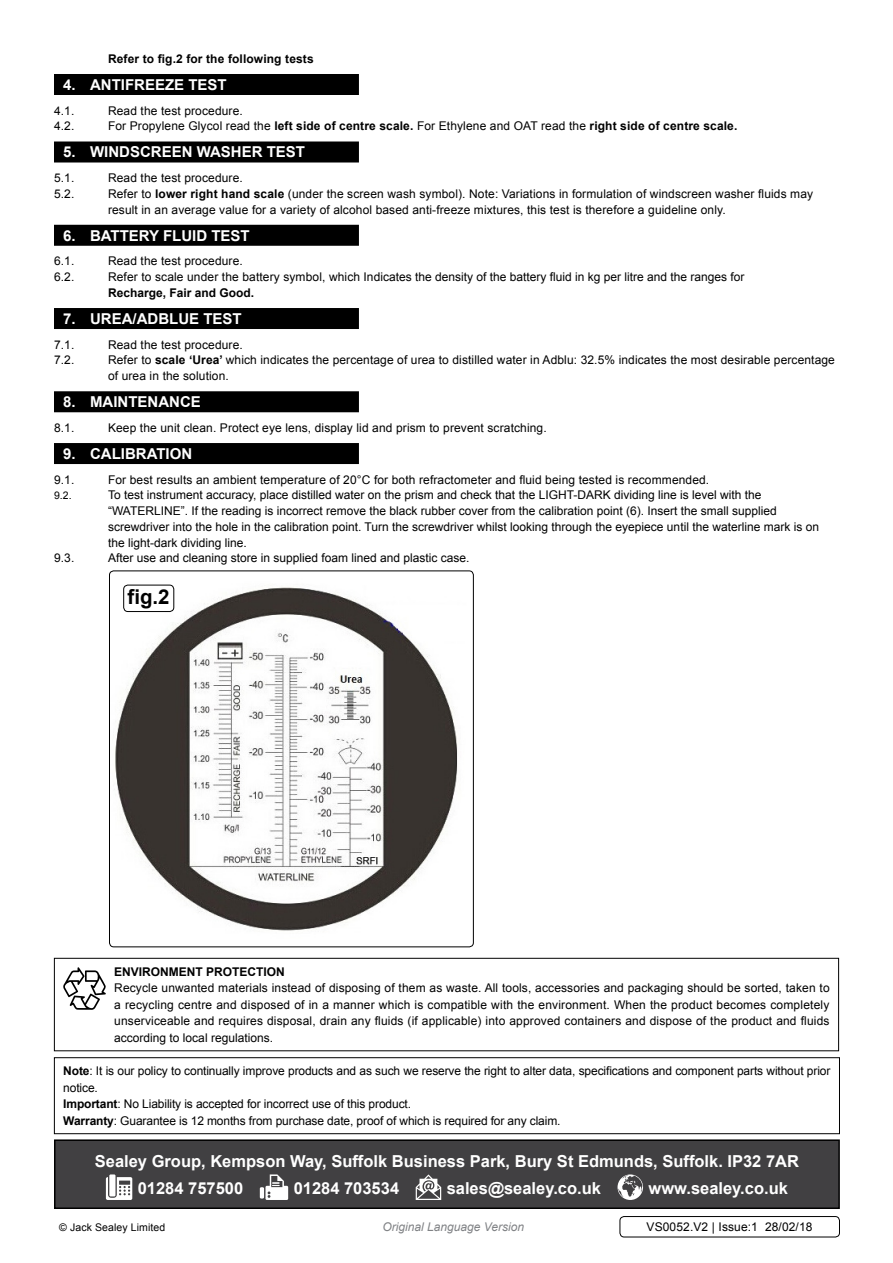
<style>
.page{position:relative;width:893px;height:1263px;background:#fff}
.page>*{position:absolute;margin:0;border:0;box-sizing:border-box;transform-origin:0 0}
.t1{font:700 20.4px "Arial";color:#000}
.t2{font:700 16.5px/26.7px "Arial";color:#fff}
.t3{font:700 15px "Arial";color:#fff}
.t4{font:12px/16.5px "Arial";color:#000}
.t5{font:700 12px "Arial";letter-spacing:.01em;color:#000}
.t6{font:italic 12px "Arial";color:#808285}
.t7{font:10.5px "Arial";letter-spacing:.01em;color:#000}
.s1{font-weight:700}
</style>
<div class="page">
<div style="left:54px;top:74px;width:305px;height:21px;background:#000"></div>
<div style="left:54px;top:141px;width:305px;height:21px;background:#000"></div>
<div style="left:54px;top:225px;width:305px;height:21px;background:#000"></div>
<div style="left:54px;top:308px;width:305px;height:21px;background:#000"></div>
<div style="left:54px;top:391px;width:305px;height:21px;background:#000"></div>
<div style="left:54px;top:443px;width:305px;height:21px;background:#000"></div>
<div style="left:55px;top:1140px;width:784px;height:68px;background:#414042"></div>
<svg style="left:106px;top:1177px;width:26px;height:23px"></svg>
<div style="left:109px;top:1174px;width:6px;height:22px;background:#fff"></div>
<hr style="left:260px;top:1187px;width:4px;height:11px;background:#fff">
<svg style="left:265px;top:1174px;width:23px;height:26px"></svg>
<svg style="left:416px;top:1174px;width:25px;height:26px"></svg>
<svg style="left:617px;top:1174px;width:26px;height:26px"></svg>
<div style="left:54px;top:1139px;width:786px;height:70px;border:2px solid #000"></div>
<div style="left:54px;top:958px;width:785px;height:93px;border:1px solid #000"></div>
<svg style="left:63px;top:967px;width:43px;height:43px"></svg>
<div style="left:54px;top:1057px;width:786px;height:77px;border:1px solid #000"></div>
<div style="left:620px;top:1216px;width:220px;height:21px;border:1px solid #000;border-radius:4px"></div>
<img style="left:115px;top:584px;width:343px;height:347px">
<div style="left:109px;top:570px;width:365px;height:377px;border:1px solid #000;border-radius:4px"></div>
<div style="left:124px;top:585px;width:50px;height:26px;background:#fff;border-radius:4px"></div>
<div style="left:123px;top:585px;width:51px;height:27px;border:1px solid #000;border-radius:4px"></div>
<p class="t5" style="left:108px;top:51px;width:207px">Refer to fig.2 for the following tests</p>
<p class="t3" style="left:63px;top:74px;width:165px">4. antifreeze test</p>
<p class="t4" style="left:54px;top:102px;width:22px">4.1.</p>
<p class="t4" style="left:108px;top:102px;width:136px">Read the test procedure.</p>
<p class="t4" style="left:54px;top:118px;width:22px">4.2.</p>
<p class="t4" style="left:108px;top:118px;width:631px">For Propylene Glycol read the <span class="s1">left side of centre scale.</span> For Ethylene and OAT read the <span class="s1">right side of centre scale.</span></p>
<p class="t3" style="left:63px;top:142px;width:215px">5. windscreen washer TEST</p>
<p class="t4" style="left:54px;top:170px;width:22px">5.1.</p>
<p class="t4" style="left:108px;top:170px;width:136px">Read the test procedure.</p>
<p class="t4" style="left:54px;top:185px;width:22px">5.2.</p>
<p class="t4" style="left:108px;top:186px;width:707px;line-height:15.8px">Refer to <span class="s1">lower right hand scale</span> (under the screen wash symbol). Note: Variations in formulation of windscreen washer fluids may result in an average value for a variety of alcohol based anti-freeze mixtures, this test is therefore a guideline only.</p>
<p class="t3" style="left:63px;top:225px;width:188px">6. battery fluid test</p>
<p class="t4" style="left:54px;top:253px;width:22px">6.1.</p>
<p class="t4" style="left:108px;top:253px;width:136px">Read the test procedure.</p>
<p class="t4" style="left:54px;top:269px;width:22px">6.2.</p>
<p class="t4" style="left:108px;top:269px;width:638px">Refer to scale under the battery symbol, which Indicates the density of the battery fluid in kg per litre and the ranges for</p>
<p class="t5" style="left:108px;top:285px;width:148px">Recharge, Fair and Good.</p>
<p class="t3" style="left:63px;top:308px;width:39px">7. UREA</p>
<p class="t3" style="left:132px;top:308px;width:111px">/adblue test</p>
<p class="t4" style="left:54px;top:336px;width:22px">7.1.</p>
<p class="t4" style="left:108px;top:336px;width:136px">Read the test procedure.</p>
<p class="t4" style="left:54px;top:352px;width:22px">7.2.</p>
<p class="t4" style="left:108px;top:352px;width:728px;line-height:15.8px">Refer to <span class="s1">scale ‘Urea’</span> which indicates the percentage of urea to distilled water in Adblu: 32.5% indicates the most desirable percentage of urea in the solution.</p>
<p class="t3" style="left:63px;top:392px;width:139px">8. maintenance</p>
<p class="t4" style="left:54px;top:419px;width:22px">8.1.</p>
<p class="t4" style="left:108px;top:419px;width:440px">Keep the unit clean. Protect eye lens, display lid and prism to prevent scratching.</p>
<p class="t3" style="left:63px;top:443px;width:131px">9. calibration</p>
<p class="t4" style="left:54px;top:471px;width:22px">9.1.</p>
<p class="t4" style="left:108px;top:471px;width:603px">For best results an ambient temperature of 20°C for both refractometer and fluid being tested is recommended.</p>
<p class="t7" style="left:54px;top:489px;width:19px">9.2.</p>
<p class="t4" style="left:108px;top:487px;width:712px;line-height:15.8px">To test instrument accuracy, place distilled water on the prism and check that the LIGHT-DARK dividing line is level with the “WATERLINE”. If the reading is incorrect remove the black rubber cover from the calibration point (6). Insert the small supplied screwdriver into the hole in the calibration point. Turn the screwdriver whilst looking through the eyepiece until the waterline mark is on the light-dark dividing line.</p>
<p class="t4" style="left:54px;top:550px;width:22px">9.3.</p>
<p class="t4" style="left:108px;top:550px;width:363px">After use and cleaning store in supplied foam lined and plastic case.</p>
<h1 class="t1" style="left:128px;top:583px;width:44px">fig.2</h1>
<p class="t5" style="left:114px;top:964px;width:172px">Environment Protection</p>
<p class="t4" style="left:114px;top:980px;width:717px;text-align:justify">Recycle unwanted materials instead of disposing of them as waste. All tools, accessories and packaging should be sorted, taken to a recycling centre and disposed of in a manner which is compatible with the environment. When the product becomes completely unserviceable and requires disposal, drain any fluids (if applicable) into approved containers and dispose of the product and fluids according to local regulations.</p>
<p class="t4" style="left:63px;top:1063px;width:769px"><span class="s1">Note</span>: It is our policy to continually improve products and as such we reserve the right to alter data, specifications and component parts without prior notice.<br><span class="s1">Important</span>: No Liability is accepted for incorrect use of this product.<br><span class="s1">Warranty</span>: Guarantee is 12 months from purchase date, proof of which is required for any claim.</p>
<h2 class="t2" style="left:138px;top:1148px;width:651px;text-indent:-43px">Sealey Group, Kempson Way, Suffolk Business Park, Bury St Edmunds, Suffolk. IP32 7AR<br>01284 757500</h2>
<h2 class="t2" style="left:294px;top:1175px;width:107px">01284 703534</h2>
<h2 class="t2" style="left:447px;top:1175px;width:156px">sales@sealey.co.uk</h2>
<h2 class="t2" style="left:648px;top:1175px;width:141px">www.sealey.co.uk</h2>
<p class="t7" style="left:59px;top:1221px;width:108px">© Jack Sealey Limited</p>
<p class="t6" style="left:382px;top:1219px;width:143px">Original Language Version</p>
<p class="t4" style="left:647px;top:1219px;width:167px">VS0052.V2 | Issue:1 28/02/18</p>
</div>
